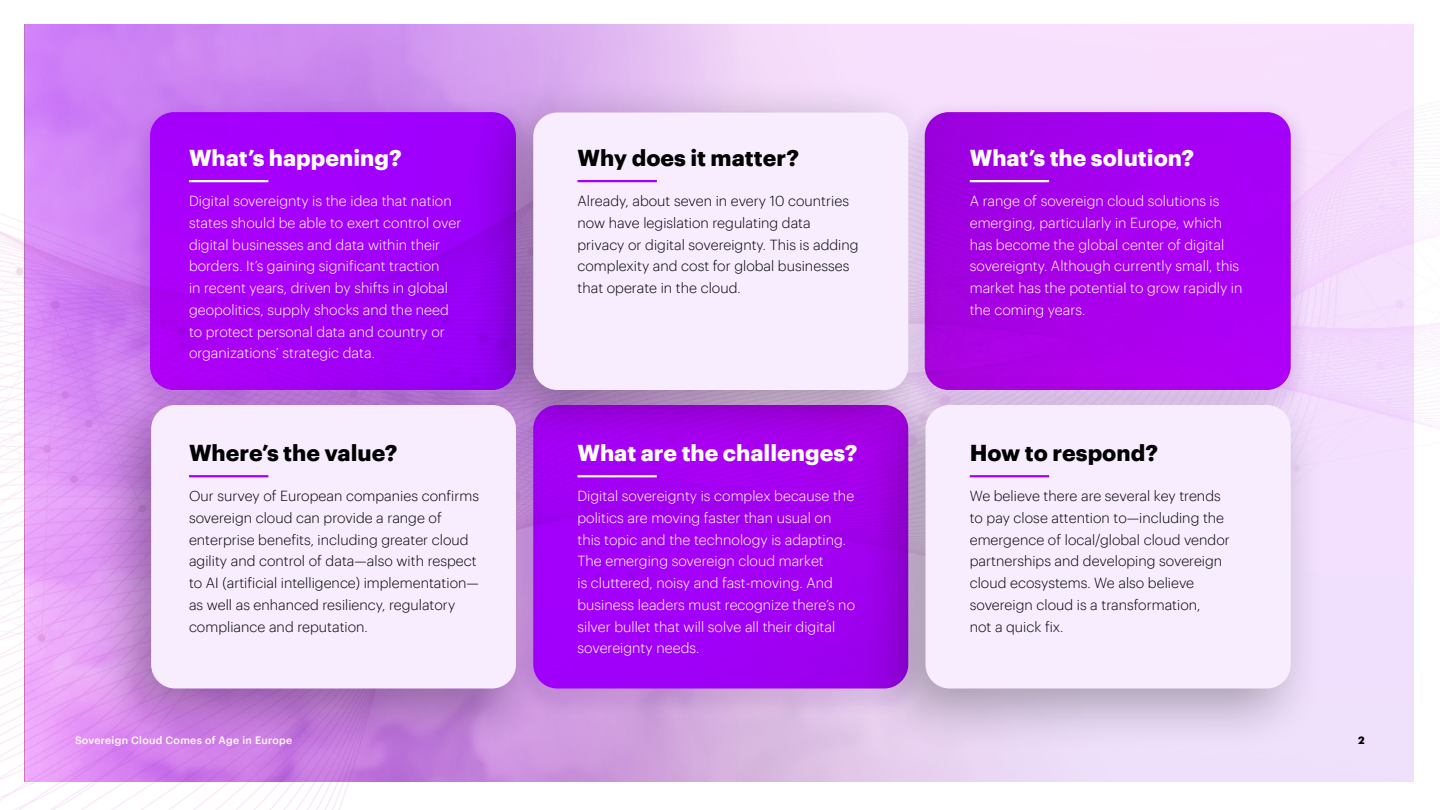
<style>
.page{position:relative;width:1440px;height:810px;background:#fff}
.page>*{position:absolute;margin:0;border:0;box-sizing:border-box;transform-origin:0 0}
.t1{font:700 22.5px "Graphik";color:#fff}
.t2{font:700 22.5px "Graphik";color:#000}
.t3{font:300 14.25px/21.8px "Graphik";color:#fff}
.t4{font:300 14.25px/21.8px "Graphik";color:#000}
.t5{font:500 10.5px "Graphik";letter-spacing:.025em;color:#fff}
.t6{font:700 10.5px "Graphik";color:#000}
</style>
<div class="page">
<img style="left:0;top:24px;width:1440px;height:786px">
<hr style="left:189px;top:180px;width:79px;height:2px;background:#fff">
<hr style="left:970px;top:180px;width:79px;height:2px;background:#fff">
<div style="left:468px;top:77px;width:475px;height:378px;background:#000;opacity:.3"></div>
<div style="left:533px;top:113px;width:375px;height:277px;background:#f8edff;border-radius:24px"></div>
<div style="left:860px;top:370px;width:466px;height:383px;background:#000;opacity:.3"></div>
<div style="left:926px;top:405px;width:365px;height:283px;background:#f8edff;border-radius:24px"></div>
<hr style="left:970px;top:475px;width:79px;height:2px;background:#a100ff">
<hr style="left:578px;top:180px;width:79px;height:2px;background:#a100ff">
<hr style="left:578px;top:475px;width:79px;height:2px;background:#fff">
<div style="left:86px;top:370px;width:465px;height:383px;background:#000;opacity:.3"></div>
<div style="left:151px;top:405px;width:365px;height:283px;background:#f8edff;border-radius:24px"></div>
<hr style="left:189px;top:475px;width:79px;height:2px;background:#a100ff">
<h1 class="t1" style="left:189px;top:140px;width:214px">What’s happening?</h1>
<p class="t3" style="left:189px;top:189px;width:274px">Digital sovereignty is the idea that nation states should be able to exert control over digital businesses and data within their borders. It’s gaining significant traction<br>in recent years, driven by shifts in global geopolitics, supply shocks and the need to protect personal data and country or organizations’ strategic data.</p>
<h1 class="t2" style="left:189px;top:435px;width:210px">Where’s the value?</h1>
<p class="t4" style="left:189px;top:484px;width:292px">Our survey of European companies confirms sovereign cloud can provide a range of enterprise benefits, including greater cloud agility and control of data—also with respect to AI (artificial intelligence) implementation— as well as enhanced resiliency, regulatory compliance and reputation.</p>
<h1 class="t2" style="left:578px;top:140px;width:223px">Why does it matter?</h1>
<p class="t4" style="left:578px;top:189px;width:283px">Already, about seven in every 10 countries now have legislation regulating data privacy or digital sovereignty. This is adding complexity and cost for global businesses that operate in the cloud.</p>
<h1 class="t1" style="left:578px;top:435px;width:281px">What are the challenges?</h1>
<p class="t3" style="left:578px;top:484px;width:279px">Digital sovereignty is complex because the politics are moving faster than usual on this topic and the technology is adapting.<br>The emerging sovereign cloud market<br>is cluttered, noisy and fast-moving. And business leaders must recognize there’s no silver bullet that will solve all their digital sovereignty needs.</p>
<h1 class="t1" style="left:970px;top:140px;width:226px">What’s the solution?</h1>
<p class="t3" style="left:970px;top:189px;width:274px">A range of sovereign cloud solutions is emerging, particularly in Europe, which has become the global center of digital sovereignty. Although currently small, this market has the potential to grow rapidly in the coming years.</p>
<h1 class="t2" style="left:970px;top:435px;width:190px">How to respond?</h1>
<p class="t4" style="left:970px;top:484px;width:262px">We believe there are several key trends to pay close attention to—including the emergence of local/global cloud vendor partnerships and developing sovereign cloud ecosystems. We also believe sovereign cloud is a transformation,<br>not a quick fix.</p>
<p class="t5" style="left:75px;top:733px;width:219px">Sovereign Cloud Comes of Age in Europe</p>
<p class="t6" style="left:1358px;top:732px;width:8px">2</p>
</div>
